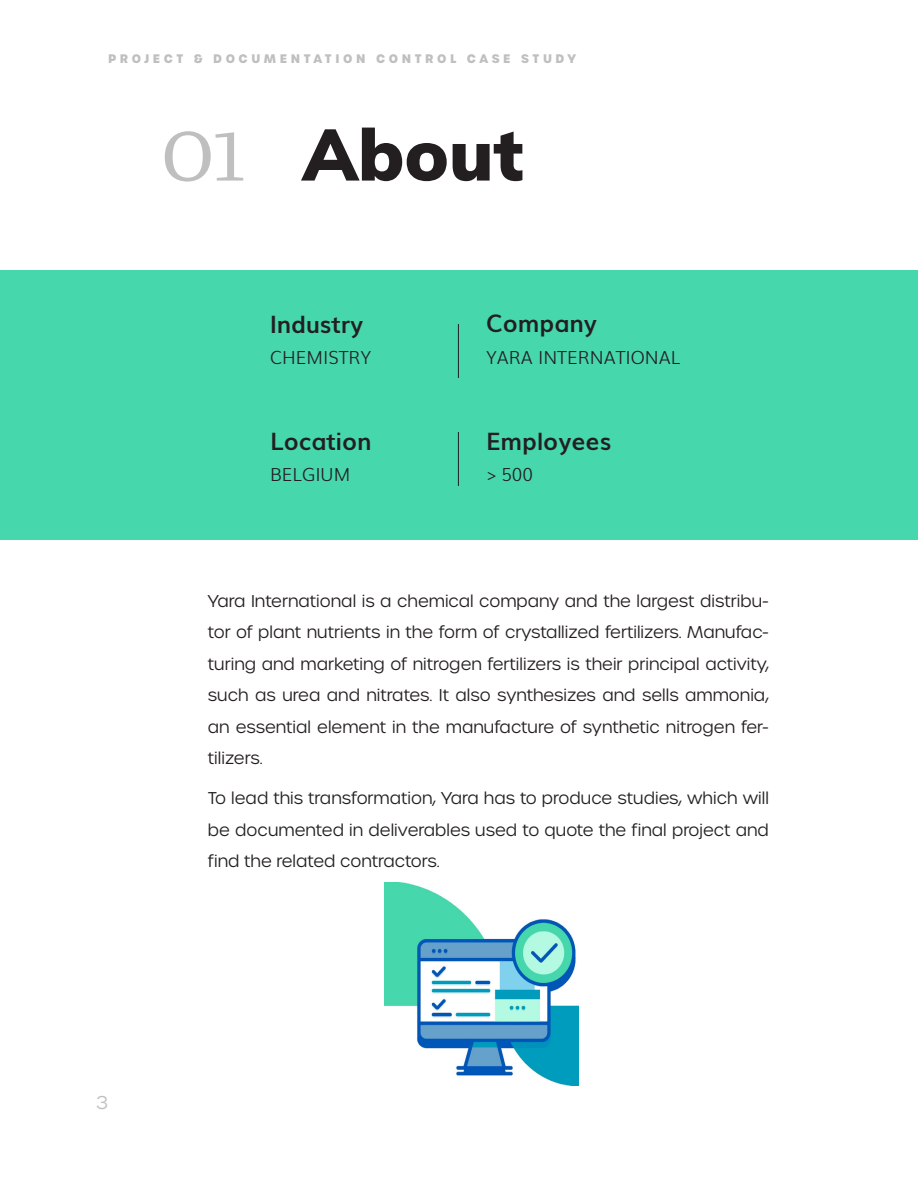
<style>
.page{position:relative;width:918px;height:1188px;background:#fff}
.page>*{position:absolute;margin:0;border:0;box-sizing:border-box;transform-origin:0 0}
.t1{font:900 72px "Muli";color:#231f20}
.Heading_2{font:700 24px "Muli";color:#231f20}
.Details{font:300 18px "Muli";color:#231f20}
.t2{font:300 18px "Urbane";color:#bfbfbf}
.t3{font:300 16.5px/31.5px "Urbane";color:#231f20;text-align:justify}
.t4{font:700 12px "Urbane";letter-spacing:.3em;color:#bfbfbf}
.s1{font-family:"Abril Text Lt";font-weight:400;font-size:90px;color:#bfbfbf}
</style>
<div class="page">
<div style="left:0;top:270px;width:918px;height:270px;background:#47d7ac"></div>
<hr style="left:458px;top:324px;width:1px;height:54px;background:#231f20">
<hr style="left:458px;top:432px;width:1px;height:54px;background:#231f20">
<img style="left:384px;top:882px;width:195px;height:203px">
<p class="t4" style="left:108px;top:50px;width:470px">PROJECT &amp; DOCUMENTATION CONTROL CASE STUDY</p>
<p class="t1" style="left:162px;top:102px;width:363px"><span class="s1">01</span> About</p>
<p class="Heading_2" style="left:270px;top:305px;width:95px">Industry</p>
<p class="Details" style="left:270px;top:344px;width:103px">CHEMISTRY</p>
<p class="Heading_2" style="left:270px;top:422px;width:103px">Location</p>
<p class="Details" style="left:270px;top:460px;width:82px">BELGIUM</p>
<p class="Heading_2" style="left:486px;top:304px;width:112px">Company</p>
<p class="Details" style="left:486px;top:343px;width:196px">YARA INTERNATIONAL</p>
<p class="Heading_2" style="left:486px;top:422px;width:127px">Employees</p>
<p class="Details" style="left:486px;top:460px;width:49px">&gt; 500</p>
<p class="t2" style="left:96px;top:1091px;width:13px">3</p>
<p class="t3" style="left:208px;top:585px;width:563px">Yara International is a chemical company and the largest distribu&shy;tor of plant nutrients in the form of crystallized fertilizers. Manufac&shy;turing and marketing of nitrogen fertilizers is their principal activity, such as urea and nitrates. It also synthesizes and sells ammonia, an essential element in the manufacture of synthetic nitrogen fer&shy;tilizers.</p>
<p class="t3" style="left:208px;top:782px;width:563px">To lead this transformation, Yara has to produce studies, which will be documented in deliverables used to quote the final project and find the related contractors.</p>
</div>
